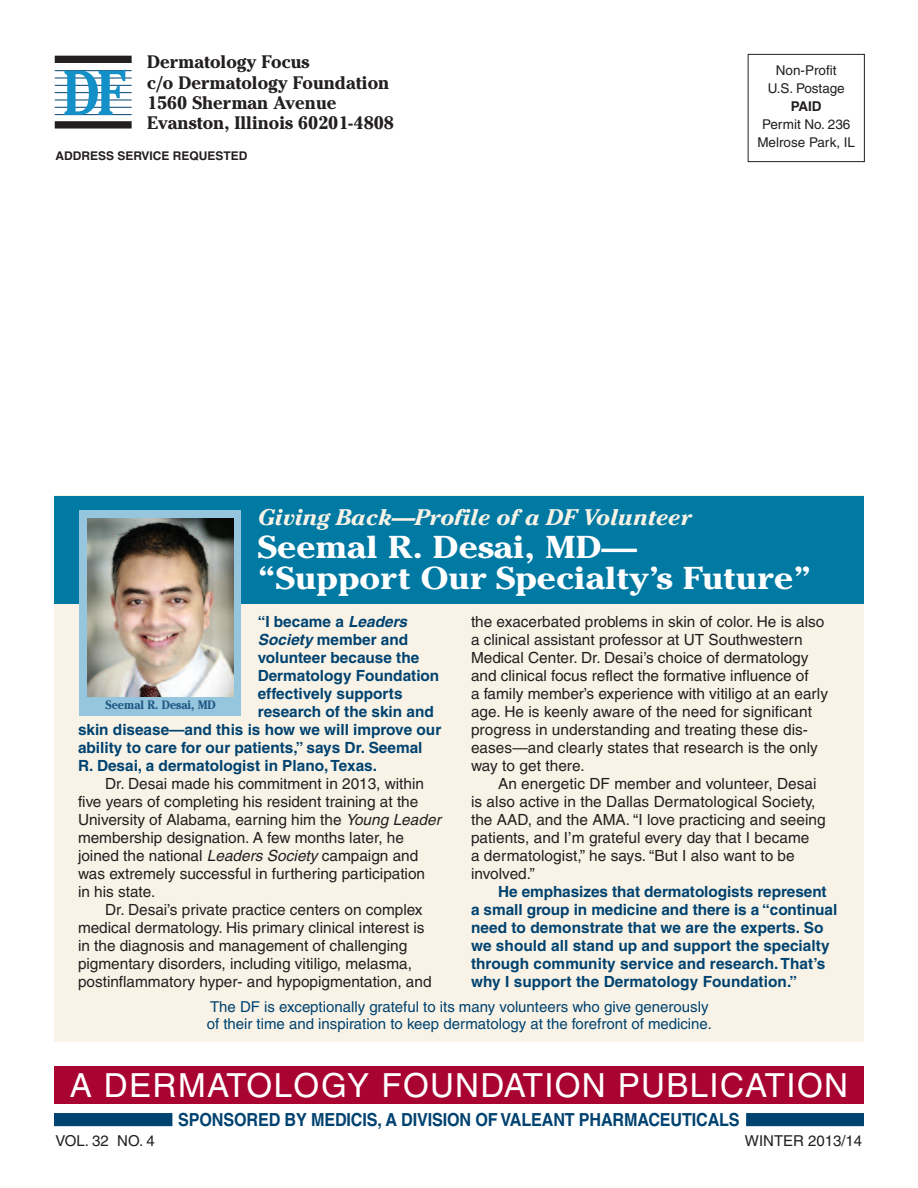
<style>
.page{position:relative;width:918px;height:1188px;background:#fff}
.page>*{position:absolute;margin:0;border:0;box-sizing:border-box;transform-origin:0 0}
.t1{font:700 63px "Cheltenham";color:#1490c8;scale:.8 1}
.t2{font:33.15px "Helvetica";letter-spacing:.04em;color:#fff}
.t3{font:700 31.5px/31.2px "Cheltenham";letter-spacing:.005em;color:#fff;scale:1.13 1}
.t4{font:italic 700 22.5px "Cheltenham";letter-spacing:-.01em;color:#f8f3e6;scale:1.05 1}
.t5{font:700 18px/20.2px "Cheltenham";color:#231f20}
.t6{font:700 18px "Helvetica";letter-spacing:-.01em;color:#004270;scale:.9 1}
.t7{font:15.3px/18px "Helvetica";color:#231f20}
.t8{font:700 15.3px/18px "Helvetica";color:#004270}
.t9{font:15px/16.5px "Helvetica";color:#004270}
.t10{font:15px "Helvetica";color:#231f20}
.t11{font:13.5px/18px "Helvetica";color:#231f20;text-align:center}
.t12{font:700 13.5px "Helvetica";color:#231f20}
.t13{font:700 12.15px "Cheltenham";color:#215885;scale:.95 1}
.t14{font:700 12px "Helvetica";color:#231f20}
.s1{font-style:italic}
</style>
<div class="page">
<div style="left:748px;top:54px;width:117px;height:108px;border:1px solid #231f20"></div>
<hr style="left:55px;top:70px;width:77px;height:1px;background:#004270">
<hr style="left:55px;top:78px;width:77px;height:1px;background:#004270">
<hr style="left:55px;top:85px;width:77px;height:1px;background:#004270">
<hr style="left:55px;top:92px;width:77px;height:1px;background:#004270">
<hr style="left:55px;top:100px;width:77px;height:1px;background:#004270">
<hr style="left:55px;top:107px;width:77px;height:1px;background:#004270">
<hr style="left:55px;top:114px;width:77px;height:1px;background:#004270">
<div style="left:55px;top:56px;width:77px;height:7px;background:#231f20"></div>
<div style="left:55px;top:121px;width:77px;height:8px;background:#231f20"></div>
<div style="left:54px;top:1066px;width:810px;height:38px;background:#a90332"></div>
<div style="left:54px;top:1113px;width:118px;height:13px;background:#004270"></div>
<div style="left:746px;top:1113px;width:118px;height:13px;background:#004270"></div>
<div style="left:54px;top:496px;width:810px;height:546px;background:#f8f3e6"></div>
<div style="left:54px;top:496px;width:810px;height:108px;background:#0079a3"></div>
<div style="left:80px;top:510px;width:161px;height:206px;background:#96c6dd"></div>
<img style="left:88px;top:519px;width:145px;height:178px">
<h1 class="t1" style="left:63px;top:56px;width:78px">DF</h1>
<p class="t5" style="left:147px;top:52px;width:248px">Dermatology Focus<br>c/o Dermatology Foundation<br>1560 Sherman Avenue<br>Evanston, Illinois 60201-4808</p>
<p class="t11" style="left:768px;top:62px;width:79px">Non-Profit<br>U.S. Postage</p>
<p class="t12" style="left:791px;top:101px;width:32px">PAID</p>
<p class="t11" style="left:757px;top:116px;width:99px">Permit No. 236<br>Melrose Park, IL</p>
<p class="t14" style="left:56px;top:152px;width:193px">ADDRESS SERVICE REQUESTED</p>
<h3 class="t4" style="left:258px;top:504px;width:415px">Giving Back—Profile of a DF Volunteer</h3>
<h3 class="t3" style="left:258px;top:532px;width:491px">Seemal R. Desai, MD—<br>“Support Our Specialty’s Future”</h3>
<p class="t8" style="left:258px;top:614px;width:151px">“I became a <span class="s1">Leaders</span></p>
<p class="t8" style="left:258px;top:632px;width:152px"><span class="s1">Society</span> member and</p>
<p class="t8" style="left:258px;top:650px;width:163px">volunteer because the</p>
<p class="t8" style="left:258px;top:668px;width:183px">Dermatology Foundation</p>
<p class="t8" style="left:258px;top:686px;width:146px">effectively supports</p>
<p class="t8" style="left:258px;top:704px;width:178px">research of the skin and</p>
<p class="t8" style="left:78px;top:722px;width:365px">skin disease—and this is how we will improve our</p>
<p class="t8" style="left:78px;top:740px;width:346px">ability to care for our patients,” says Dr. Seemal</p>
<p class="t8" style="left:78px;top:758px;width:301px">R. Desai, a dermatologist in Plano,Texas.</p>
<p class="t7" style="left:78px;top:776px;width:364px;text-indent:27px">Dr. Desai made his commitment in 2013, within five years of completing his resident training at the University of Alabama, earning him the <span class="s1">Young Leader </span>membership designation. A few months later, he joined the national <span class="s1">Leaders Society</span> campaign and was extremely successful in furthering participation in his state.</p>
<p class="t7" style="left:78px;top:902px;width:355px;text-indent:27px">Dr. Desai’s private practice centers on complex medical dermatology. His primary clinical interest is in the diagnosis and management of challenging pigmentary disorders, including vitiligo, melasma, postinflammatory hyper- and hypopigmentation, and</p>
<p class="t13" style="left:106px;top:698px;width:118px">Seemal R. Desai, MD</p>
<p class="t7" style="left:471px;top:614px;width:359px">the exacerbated problems in skin of color. He is also a clinical assistant professor at UT Southwestern Medical Center. Dr. Desai’s choice of dermatology and clinical focus reflect the formative influence of<br>a family member’s experience with vitiligo at an early age. He is keenly aware of the need for significant progress in understanding and treating these dis&shy;eases—and clearly states that research is the only way to get there.</p>
<p class="t7" style="left:471px;top:776px;width:356px;text-indent:27px">An energetic DF member and volunteer, Desai is also active in the Dallas Dermatological Society, the AAD, and the AMA. “I love practicing and seeing patients, and I’m grateful every day that I became<br>a dermatologist,” he says. “But I also want to be involved.”</p>
<p class="t8" style="left:471px;top:884px;width:368px;text-indent:27px">He emphasizes that dermatologists represent a small group in medicine and there is a “continual need to demonstrate that we are the experts. So we should all stand up and support the specialty through community service and research.That’s why I support the Dermatology Foundation.”</p>
<p class="t9" style="left:207px;top:1000px;width:507px">The DF is exceptionally grateful to its many volunteers who give generously of their time and inspiration to keep dermatology at the forefront of medicine.</p>
<h2 class="t2" style="left:70px;top:1074px;width:780px">A DERMATOLOGY FOUNDATION PUBLICATION</h2>
<p class="t6" style="left:178px;top:1113px;width:625px">SPONSORED BY MEDICIS, A DIVISION OF VALEANT PHARMACEUTICALS</p>
<p class="t10" style="left:56px;top:1135px;width:101px">VOL. 32 NO. 4</p>
<p class="t10" style="left:745px;top:1135px;width:119px">WINTER 2013/14</p>
</div>
